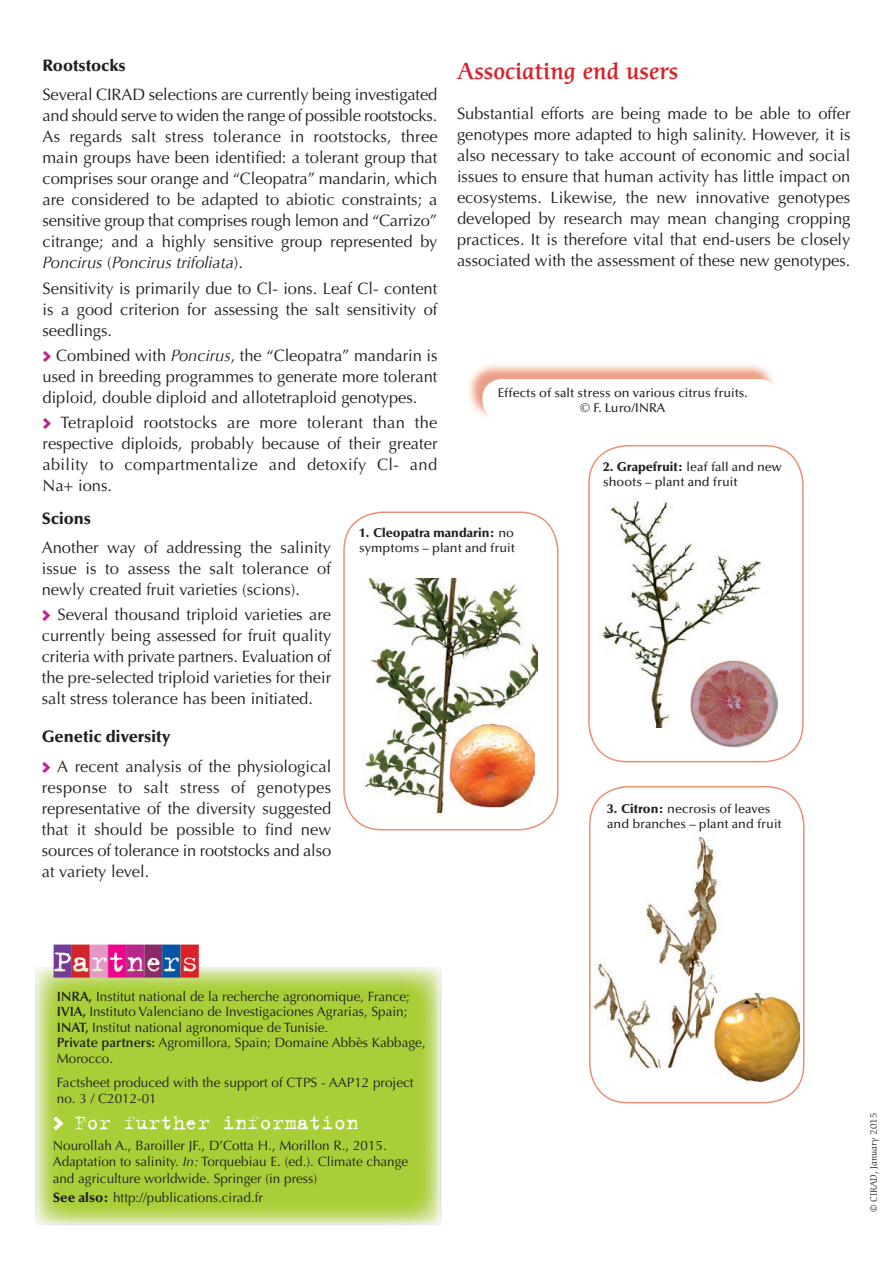
<style>
.page{position:relative;width:893px;height:1263px;background:#fff}
.page>*{position:absolute;margin:0;border:0;box-sizing:border-box;transform-origin:0 0}
.t1{font:33px "Trixie Cameo";color:#733c98}
.t2{font:22.5px "Trixie Text";color:#fff}
.t3{font:500 22.5px "Cerigo";color:#da2128}
.t4{font:16.5px/21px "Optima";color:#231f20;text-align:justify}
.t5{font:900 16.5px "Optima";color:#231f20}
.t6{font:13.5px/15.6px "Optima";color:#231f20}
.t7{font:500 12.75px/15px "Optima";color:#231f20}
.t8{font:9px "Cerigo";color:#231f20}
.s1{font-style:italic}
.s2{font-family:"The Sans";font-weight:900;font-size:18px;color:#b9278c}
.s3{font-weight:900}
.s4{color:#d1232a}
.s5{color:#e29ac4}
.s6{color:#ed028c}
.s7{color:#b9278c}
.s8{color:#8b2a66}
.s9{color:#0155a5}
.s10{color:#da2128}
.s11{font-weight:600}
.s12{font-family:"The Sans";font-weight:900}
</style>
<div class="page">
<svg style="left:343px;top:511px;width:215px;height:319px"></svg>
<img style="left:450px;top:724px;width:85px;height:83px">
<svg style="left:588px;top:445px;width:216px;height:317px"></svg>
<img style="left:691px;top:660px;width:86px;height:87px">
<svg style="left:589px;top:786px;width:215px;height:317px"></svg>
<img style="left:714px;top:993px;width:85px;height:89px">
<img style="left:35px;top:967px;width:407px;height:258px">
<img style="left:469px;top:364px;width:306px;height:53px">
<div style="left:482px;top:379px;width:296px;height:41px;background:#fff;border-radius:19px"></div>
<p class="t5" style="left:43px;top:56px;width:85px">Rootstocks</p>
<p class="t4" style="left:43px;top:85px;width:397px">Several CIRAD selections are currently being investigated and should serve to widen the range of possible rootstocks.<br>As regards salt stress tolerance in rootstocks, three main groups have been identified: a tolerant group that comprises sour orange and “Cleopatra” mandarin, which are considered to be adapted to abiotic constraints; a sensitive group that comprises rough lemon and “Carrizo” citrange; and a highly sensitive group represented by <span class="s1">Poncirus</span> (<span class="s1">Poncirus trifoliata</span>).</p>
<p class="t4" style="left:43px;top:278px;width:396px">Sensitivity is primarily due to Cl- ions. Leaf Cl- content is a good criterion for assessing the salt sensitivity of seedlings.</p>
<p class="t4" style="left:43px;top:345px;width:396px"><span class="s2">&gt;</span> Combined with <span class="s1">Poncirus</span>, the “Cleopatra” mandarin is used in breeding programmes to generate more tolerant diploid, double diploid and allotetraploid genotypes.</p>
<p class="t4" style="left:43px;top:412px;width:396px"><span class="s2">&gt;</span> Tetraploid rootstocks are more tolerant than the respective diploids, probably because of their greater ability to compartmentalize and detoxify Cl- and Na+ ions.</p>
<h2 class="t3" style="left:457px;top:59px;width:223px">Associating end users</h2>
<p class="t4" style="left:457px;top:103px;width:395px">Substantial efforts are being made to be able to offer genotypes more adapted to high salinity. However, it is also necessary to take account of economic and social issues to ensure that human activity has little impact on ecosystems. Likewise, the new innovative genotypes developed by research may mean changing cropping practices. It is therefore vital that end-users be closely associated with the assessment of these new genotypes.</p>
<p class="t7" style="left:498px;top:386px;width:251px;text-align:center">Effects of salt stress on various citrus fruits. © F. Luro/INRA</p>
<p class="t7" style="left:603px;top:459px;width:180px"><span class="s3">2. Grapefruit:</span> leaf fall and new shoots – plant and fruit</p>
<p class="t5" style="left:42px;top:508px;width:51px">Scions</p>
<p class="t4" style="left:42px;top:537px;width:291px">Another way of addressing the salinity issue is to assess the salt tolerance of newly created fruit varieties (scions).</p>
<p class="t4" style="left:42px;top:604px;width:291px"><span class="s2">&gt;</span> Several thousand triploid varieties are currently being assessed for fruit quality criteria with private partners. Evaluation of the pre-selected triploid varieties for their salt stress tolerance has been initiated.</p>
<p class="t4" style="left:42px;top:722px;width:291px;line-height:29.5px"><span class="s3">Genetic diversity<br></span><span class="s2">&gt;</span> A recent analysis of the physiological</p>
<p class="t4" style="left:42px;top:777px;width:291px">response to salt stress of genotypes representative of the diversity suggested that it should be possible to find new sources of tolerance in rootstocks and also at variety level.</p>
<p class="t7" style="left:359px;top:526px;width:157px"><span class="s3">1. Cleopatra mandarin:</span> no symptoms – plant and fruit</p>
<p class="t7" style="left:607px;top:801px;width:176px"><span class="s3">3. Citron:</span> necrosis of leaves and branches – plant and fruit</p>
<h1 class="t1" style="left:54px;top:944px;width:147px">P<span class="s4">A</span><span class="s5">R</span><span class="s6">T</span><span class="s7">N</span><span class="s8">E</span><span class="s9">R</span><span class="s10">S</span></h1>
<p class="t6" style="left:57px;top:988px;width:370px"><span class="s11">INRA,</span> Institut national de la recherche agronomique, France; <span class="s11">IVIA,</span> Instituto Valenciano de Investigaciones Agrarias, Spain; <span class="s11">INAT,</span> Institut national agronomique de Tunisie.<br><span class="s11">Private partners:</span> Agromillora, Spain; Domaine Abbès Kabbage, Morocco.</p>
<p class="t6" style="left:57px;top:1075px;width:358px">Factsheet produced with the support of CTPS - AAP12 project no. 3 / C2012-01</p>
<h2 class="t2" style="left:53px;top:1109px;width:307px"><span class="s12">&gt;</span> For further information</h2>
<p class="t6" style="left:53px;top:1138px;width:357px;line-height:16.2px">Nourollah A., Baroiller JF., D’Cotta H., Morillon R., 2015.<br>Adaptation to salinity. <span class="s1">In:</span> Torquebiau E. (ed.). Climate change and agriculture worldwide. Springer (in press)</p>
<p class="t6" style="left:53px;top:1190px;width:212px"><span class="s3">See also:</span> http://publications.cirad.fr</p>
<p class="t8" style="left:869px;top:1212px;width:101px;rotate:-90deg">© CIRAD, January 2015</p>
</div>
